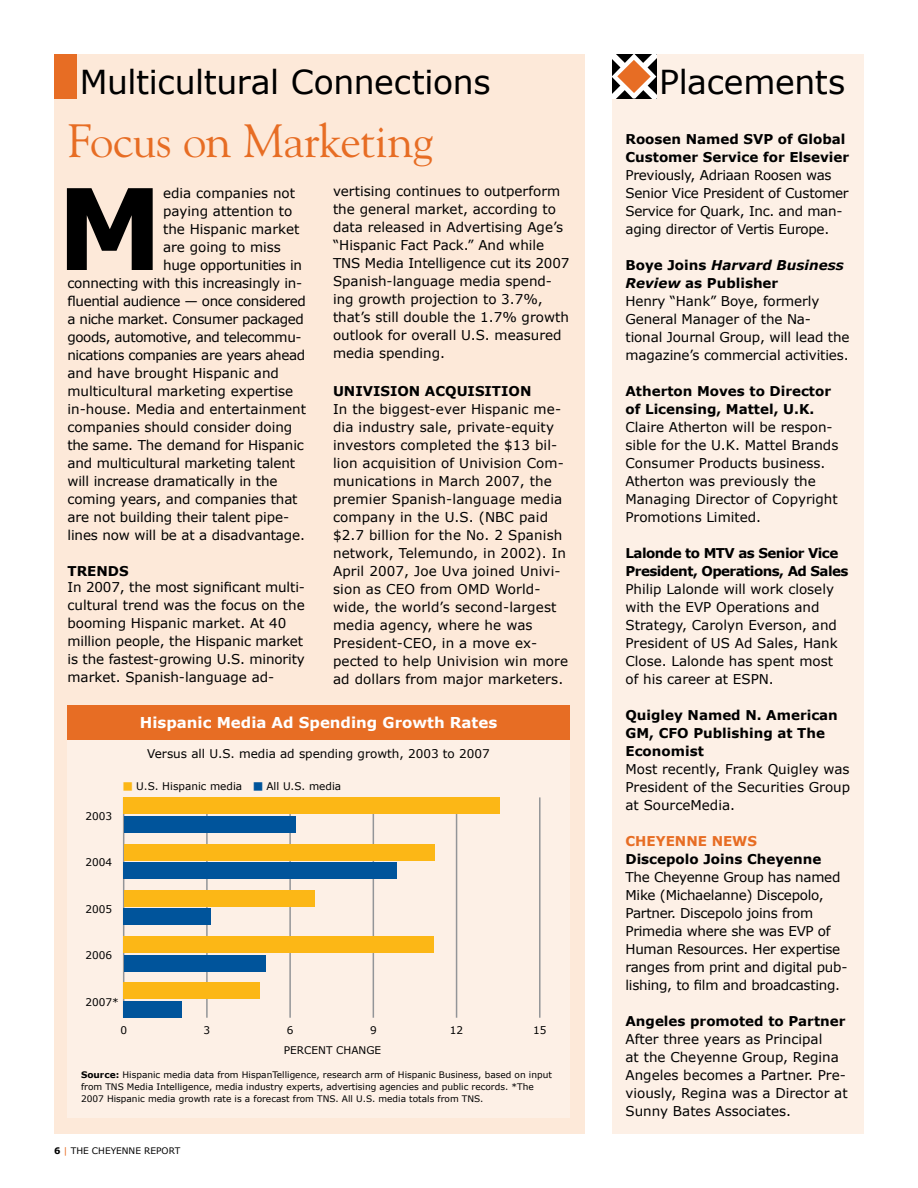
<style>
.page{position:relative;width:918px;height:1188px;background:#fff}
.page>*{position:absolute;margin:0;border:0;box-sizing:border-box;transform-origin:0 0}
.t1{font:700 112.5px "Verdana";color:#000}
.t2{font:46.5px "Goudy";letter-spacing:-.02em;color:#e76d24}
.t3{font:33px "Verdana";letter-spacing:-.01em;color:#000}
.t4{font:700 15px "Verdana";color:#fff}
.t5{font:13.5px/18px "Verdana";color:#000}
.t6{font:13.5px/18px "Verdana";letter-spacing:-.02em;color:#000}
.t7{font:700 13.5px/18px "Verdana";color:#000}
.t8{font:13.5px "Verdana";letter-spacing:-.03em;color:#000}
.t9{font:700 13.5px/18px "Verdana";letter-spacing:-.04em;color:#000}
.t10{font:700 13.5px "Verdana";color:#e76d24}
.t11{font:12px "Verdana";color:#000}
.t12{font:10.5px "Verdana";color:#000}
.t13{font:9px/12px "Verdana";color:#000}
.s1{font-family:"Universal Newswith Comm Pi";color:#fcb716}
.s2{font-family:"Universal Newswith Comm Pi";color:#00549b}
.s3{font-weight:700}
.s4{color:#e76d24}
.s5{font-weight:700;font-style:italic}
</style>
<div class="page">
<div style="left:612px;top:54px;width:252px;height:1080px;background:#fdf0e6"></div>
<div style="left:54px;top:54px;width:531px;height:1080px;background:#fde9d9"></div>
<div style="left:54px;top:54px;width:22px;height:45px;background:#e76d24"></div>
<div style="left:68px;top:734px;width:502px;height:384px;background:#fdf0e6"></div>
<div style="left:68px;top:705px;width:502px;height:34px;background:#e76d24"></div>
<hr style="left:123px;top:797px;width:1px;height:221px;background:#939598">
<hr style="left:206px;top:797px;width:2px;height:221px;background:#939598">
<hr style="left:289px;top:797px;width:2px;height:221px;background:#939598">
<hr style="left:373px;top:797px;width:1px;height:221px;background:#939598">
<hr style="left:456px;top:797px;width:1px;height:221px;background:#939598">
<hr style="left:539px;top:797px;width:2px;height:221px;background:#939598">
<div style="left:124px;top:816px;width:171px;height:17px;background:#00549b"></div>
<div style="left:124px;top:862px;width:273px;height:17px;background:#00549b"></div>
<div style="left:124px;top:909px;width:87px;height:16px;background:#00549b"></div>
<div style="left:124px;top:955px;width:141px;height:17px;background:#00549b"></div>
<div style="left:124px;top:1001px;width:58px;height:17px;background:#00549b"></div>
<div style="left:124px;top:797px;width:376px;height:17px;background:#fcb716"></div>
<div style="left:124px;top:844px;width:311px;height:16px;background:#fcb716"></div>
<div style="left:124px;top:890px;width:191px;height:17px;background:#fcb716"></div>
<div style="left:124px;top:936px;width:310px;height:17px;background:#fcb716"></div>
<div style="left:124px;top:983px;width:136px;height:16px;background:#fcb716"></div>
<svg style="left:612px;top:54px;width:45px;height:45px;background:#a88773"></svg>
<h3 class="t3" style="left:80px;top:61px;width:412px">Multicultural Connections</h3>
<h2 class="t2" style="left:68px;top:112px;width:367px">Focus on Marketing</h2>
<h1 class="t1" style="left:56px;top:158px;width:108px">M</h1>
<p class="t5" style="left:163px;top:184px;width:134px">edia companies not</p>
<p class="t5" style="left:163px;top:202px;width:131px">paying attention to</p>
<p class="t5" style="left:163px;top:220px;width:138px">the Hispanic market</p>
<p class="t5" style="left:163px;top:238px;width:119px">are going to miss</p>
<p class="t6" style="left:163px;top:256px;width:141px">huge opportunities in</p>
<p class="t6" style="left:68px;top:274px;width:236px">connecting with this increasingly in-</p>
<p class="t8" style="left:68px;top:292px;width:240px">fluential audience — once considered</p>
<p class="t8" style="left:68px;top:310px;width:238px">a niche market. Consumer packaged</p>
<p class="t8" style="left:68px;top:328px;width:236px">goods, automotive, and telecommu-</p>
<p class="t8" style="left:68px;top:346px;width:239px">nications companies are years ahead</p>
<p class="t5" style="left:68px;top:364px;width:213px">and have brought Hispanic and</p>
<p class="t5" style="left:68px;top:382px;width:227px">multicultural marketing expertise</p>
<p class="t5" style="left:68px;top:400px;width:240px">in-house. Media and entertainment</p>
<p class="t5" style="left:68px;top:418px;width:226px">companies should consider doing</p>
<p class="t5" style="left:68px;top:436px;width:238px">the same. The demand for Hispanic</p>
<p class="t5" style="left:68px;top:454px;width:229px">and multicultural marketing talent</p>
<p class="t5" style="left:68px;top:472px;width:212px">will increase dramatically in the</p>
<p class="t5" style="left:68px;top:490px;width:232px">coming years, and companies that</p>
<p class="t5" style="left:68px;top:508px;width:223px">are not building their talent pipe-</p>
<p class="t5" style="left:68px;top:526px;width:239px">lines now will be at a disadvantage.</p>
<p class="t7" style="left:68px;top:562px;width:21px">Trends</p>
<p class="t5" style="left:68px;top:578px;width:239px">In 2007, the most significant multi&shy;cultural trend was the focus on the booming Hispanic market. At 40 million people, the Hispanic market is the fastest-growing U.S. minority market. Spanish-language ad-</p>
<p class="t5" style="left:333px;top:182px;width:238px">vertising continues to outperform the general market, according to data released in Advertising Age’s “Hispanic Fact Pack.” And while<br>TNS Media Intelligence cut its 2007<br>Spanish-language media spend&shy;ing growth projection to 3.7%, that’s still double the 1.7% growth outlook for overall U.S. measured media spending.</p>
<p class="t7" style="left:333px;top:381px;width:51px">Univision</p>
<p class="t7" style="left:425px;top:381px;width:21px">Acquisition</p>
<p class="t5" style="left:333px;top:399px;width:237px">In the biggest-ever Hispanic me&shy;dia industry sale, private-equity investors completed the $13 bil&shy;lion acquisition of Univision Com&shy;munications in March 2007, the premier Spanish-language media company in the U.S. (NBC paid $2.7 billion for the No. 2 Spanish network, Telemundo, in 2002). In<br>April 2007, Joe Uva joined Univi&shy;sion as CEO from OMD World&shy;wide, the world’s second-largest media agency, where he was<br>President-CEO, in a move ex&shy;pected to help Univision win more ad dollars from major marketers.</p>
<p class="t4" style="left:140px;top:713px;width:359px">Hispanic Media Ad Spending Growth Rates</p>
<p class="t11" style="left:147px;top:746px;width:344px">Versus all U.S. media ad spending growth, 2003 to 2007</p>
<p class="t12" style="left:123px;top:780px;width:219px"><span class="s1">m</span> U.S. Hispanic media <span class="s2">m</span> All U.S. media</p>
<p class="t12" style="left:86px;top:809px;width:28px">2003</p>
<p class="t12" style="left:86px;top:856px;width:28px">2004</p>
<p class="t12" style="left:86px;top:902px;width:28px">2005</p>
<p class="t12" style="left:86px;top:949px;width:28px">2006</p>
<p class="t12" style="left:86px;top:995px;width:35px">2007*</p>
<p class="t12" style="left:120px;top:1023px;width:8px">0</p>
<p class="t12" style="left:204px;top:1023px;width:8px">3</p>
<p class="t12" style="left:287px;top:1023px;width:8px">6</p>
<p class="t12" style="left:370px;top:1023px;width:8px">9</p>
<p class="t12" style="left:450px;top:1023px;width:15px">12</p>
<p class="t12" style="left:533px;top:1023px;width:15px">15</p>
<p class="t12" style="left:284px;top:1043px;width:99px">PERCENT CHANGE</p>
<p class="t13" style="left:81px;top:1069px;width:472px"><span class="s3">Source:</span> Hispanic media data from HispanTelligence, research arm of Hispanic Business, based on input from TNS Media Intelligence, media industry experts, advertising agencies and public records. *The<br>2007 Hispanic media growth rate is a forecast from TNS. All U.S. media totals from TNS.</p>
<p class="t13" style="left:54px;top:1145px;width:128px"><span class="s3">6</span> <span class="s4">|</span> THE CHEYENNE REPORT</p>
<h3 class="t3" style="left:659px;top:61px;width:188px">Placements</h3>
<p class="t7" style="left:626px;top:130px;width:225px">Roosen Named SVP of Global<br>Customer Service for Elsevier</p>
<p class="t6" style="left:626px;top:166px;width:225px">Previously, Adriaan Roosen was<br>Senior Vice President of Customer<br>Service for Quark, Inc. and man&shy;aging director of Vertis Europe.</p>
<p class="t5" style="left:626px;top:256px;width:226px"><span class="s3">Boye Joins</span> <span class="s5">Harvard Business<br>Review</span> <span class="s3">as Publisher<br></span>Henry “Hank” Boye, formerly<br>General Manager of the Na&shy;tional Journal Group, will lead the magazine’s commercial activities.</p>
<p class="t7" style="left:626px;top:382px;width:207px">Atherton Moves to Director of Licensing, Mattel, U.K.</p>
<p class="t5" style="left:626px;top:418px;width:214px">Claire Atherton will be respon&shy;sible for the U.K. Mattel Brands<br>Consumer Products business.<br>Atherton was previously the<br>Managing Director of Copyright<br>Promotions Limited.</p>
<p class="t9" style="left:626px;top:544px;width:225px">Lalonde to MTV as Senior Vice<br>President, Operations, Ad Sales</p>
<p class="t5" style="left:626px;top:580px;width:214px">Philip Lalonde will work closely with the EVP Operations and<br>Strategy, Carolyn Everson, and<br>President of US Ad Sales, Hank<br>Close. Lalonde has spent most of his career at ESPN.</p>
<p class="t7" style="left:626px;top:706px;width:214px">Quigley Named N. American<br>GM, CFO Publishing at The<br>Economist</p>
<p class="t5" style="left:626px;top:760px;width:226px;text-align:justify">Most recently, Frank Quigley was President of the Securities Group at SourceMedia.</p>
<p class="t10" style="left:626px;top:832px;width:21px">Cheyenne</p>
<p class="t10" style="left:712px;top:832px;width:24px">News</p>
<p class="t7" style="left:626px;top:850px;width:197px">Discepolo Joins Cheyenne</p>
<p class="t6" style="left:626px;top:868px;width:224px">The Cheyenne Group has named<br>Mike (Michaelanne) Discepolo,<br>Partner. Discepolo joins from<br>Primedia where she was EVP of<br>Human Resources. Her expertise ranges from print and digital pub&shy;lishing, to film and broadcasting.</p>
<p class="t7" style="left:626px;top:1012px;width:221px">Angeles promoted to Partner</p>
<p class="t5" style="left:626px;top:1029px;width:224px">After three years as Principal<br>at the Cheyenne Group, Regina<br>Angeles becomes a Partner. Pre&shy;viously, Regina was a Director at<br>Sunny Bates Associates.</p>
</div>
